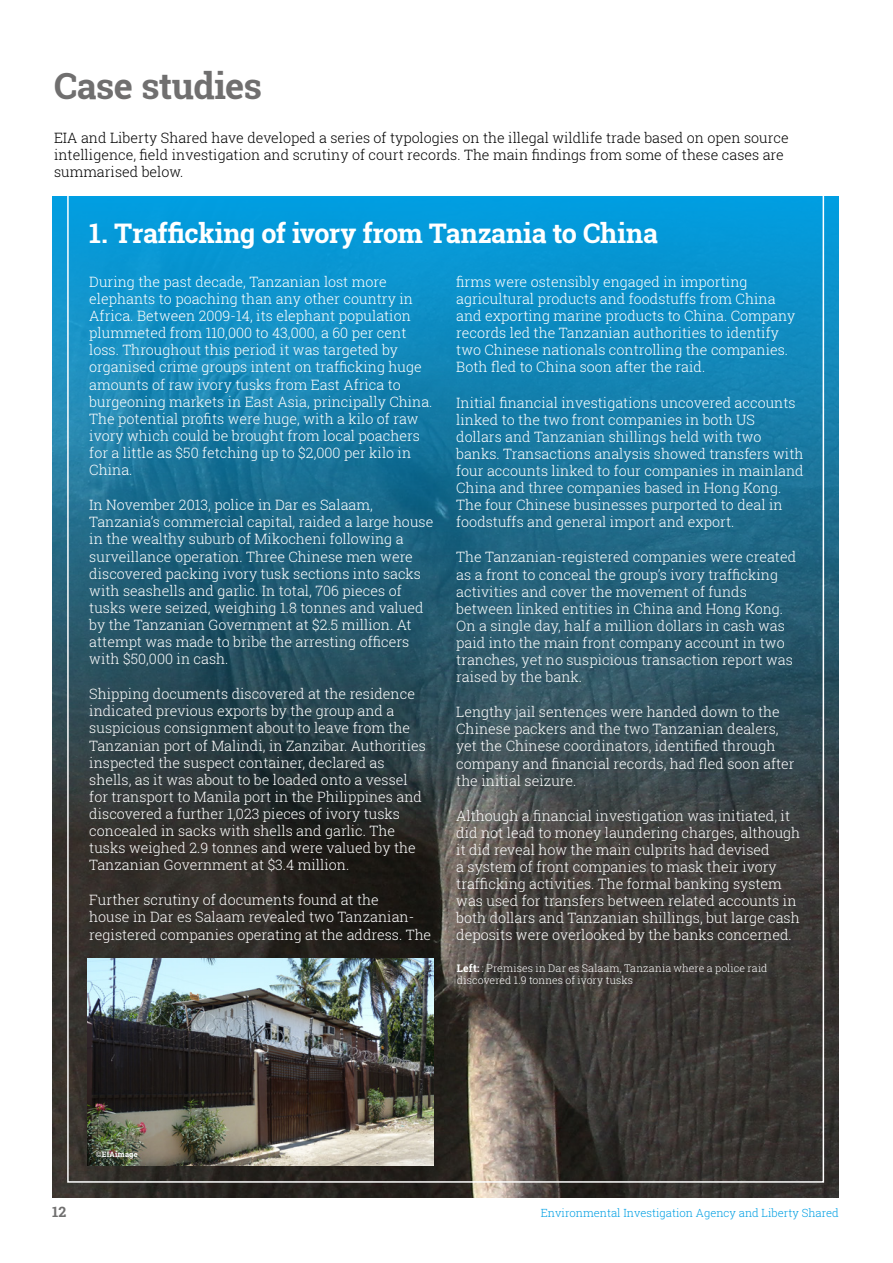
<style>
.page{position:relative;width:893px;height:1263px;background:#fff}
.page>*{position:absolute;margin:0;border:0;box-sizing:border-box;transform-origin:0 0}
.t1{font:700 36px "Roboto Slab";letter-spacing:-.02em;color:#706f6f}
.t2{font:700 27px "Roboto Slab";letter-spacing:-.01em;color:#fff}
.t3{font:300 14.25px/17.1px "Roboto Slab";color:#fff}
.t4{font:300 14.25px/17.1px "Roboto Slab";color:#000}
.t5{font:700 14.25px "Roboto Slab";color:#706f6f}
.t6{font:300 11.25px "Roboto Slab";color:#009fe3}
.t7{font:300 10.5px/12px "Roboto Slab";letter-spacing:.01em;color:#fff}
.t8{font:700 7.5px "Roboto Slab";letter-spacing:.025em;color:#fff}
.s1{font-weight:700}
</style>
<div class="page">
<img style="left:52px;top:199px;width:787px;height:998px">
<img style="left:87px;top:959px;width:347px;height:206px">
<h1 class="t1" style="left:54px;top:61px;width:210px">Case studies</h1>
<p class="t4" style="left:54px;top:129px;width:736px">EIA and Liberty Shared have developed a series of typologies on the illegal wildlife trade based on open source intelligence, field investigation and scrutiny of court records. The main findings from some of these cases are summarised below.</p>
<h2 class="t2" style="left:89px;top:215px;width:570px">1. Trafficking of ivory from Tanzania to China</h2>
<p class="t3" style="left:89px;top:273px;width:345px">During the past decade, Tanzanian lost more elephants to poaching than any other country in Africa. Between 2009-14, its elephant population plummeted from 110,000 to 43,000, a 60 per cent loss. Throughout this period it was targeted by organised crime groups intent on trafficking huge amounts of raw ivory tusks from East Africa to burgeoning markets in East Asia, principally China.<br>The potential profits were huge, with a kilo of raw ivory which could be brought from local poachers for a little as $50 fetching up to $2,000 per kilo in China.</p>
<p class="t3" style="left:89px;top:496px;width:346px">In November 2013, police in Dar es Salaam, Tanzania’s commercial capital, raided a large house in the wealthy suburb of Mikocheni following a surveillance operation. Three Chinese men were discovered packing ivory tusk sections into sacks with seashells and garlic. In total, 706 pieces of tusks were seized, weighing 1.8 tonnes and valued by the Tanzanian Government at $2.5 million. At attempt was made to bribe the arresting officers with $50,000 in cash.</p>
<p class="t3" style="left:89px;top:685px;width:338px">Shipping documents discovered at the residence indicated previous exports by the group and a suspicious consignment about to leave from the Tanzanian port of Malindi, in Zanzibar. Authorities inspected the suspect container, declared as shells, as it was about to be loaded onto a vessel for transport to Manila port in the Philippines and discovered a further 1,023 pieces of ivory tusks concealed in sacks with shells and garlic. The tusks weighed 2.9 tonnes and were valued by the Tanzanian Government at $3.4 million.</p>
<p class="t3" style="left:89px;top:891px;width:343px">Further scrutiny of documents found at the<br>house in Dar es Salaam revealed two Tanzanian&shy;registered companies operating at the address. The</p>
<p class="t3" style="left:456px;top:273px;width:341px">firms were ostensibly engaged in importing agricultural products and foodstuffs from China and exporting marine products to China. Company records led the Tanzanian authorities to identify two Chinese nationals controlling the companies.<br>Both fled to China soon after the raid.</p>
<p class="t3" style="left:456px;top:393px;width:349px">Initial financial investigations uncovered accounts linked to the two front companies in both US dollars and Tanzanian shillings held with two banks. Transactions analysis showed transfers with four accounts linked to four companies in mainland China and three companies based in Hong Kong.<br>The four Chinese businesses purported to deal in foodstuffs and general import and export.</p>
<p class="t3" style="left:456px;top:548px;width:341px">The Tanzanian-registered companies were created as a front to conceal the group’s ivory trafficking activities and cover the movement of funds between linked entities in China and Hong Kong.<br>On a single day, half a million dollars in cash was paid into the main front company account in two tranches, yet no suspicious transaction report was raised by the bank.</p>
<p class="t3" style="left:456px;top:703px;width:340px">Lengthy jail sentences were handed down to the Chinese packers and the two Tanzanian dealers, yet the Chinese coordinators, identified through company and financial records, had fled soon after the initial seizure.</p>
<p class="t3" style="left:456px;top:807px;width:346px">Although a financial investigation was initiated, it did not lead to money laundering charges, although it did reveal how the main culprits had devised<br>a system of front companies to mask their ivory trafficking activities. The formal banking system was used for transfers between related accounts in both dollars and Tanzanian shillings, but large cash deposits were overlooked by the banks concerned.</p>
<p class="t7" style="left:457px;top:962px;width:312px"><span class="s1">Left:</span> : Premises in Dar es Salaam, Tanzania where a police raid discovered 1.9 tonnes of ivory tusks</p>
<p class="t8" style="left:96px;top:1149px;width:43px">©EIAimage</p>
<p class="t5" style="left:52px;top:1202px;width:16px">12</p>
<p class="t6" style="left:541px;top:1205px;width:300px">Environmental Investigation Agency and Liberty Shared</p>
</div>
